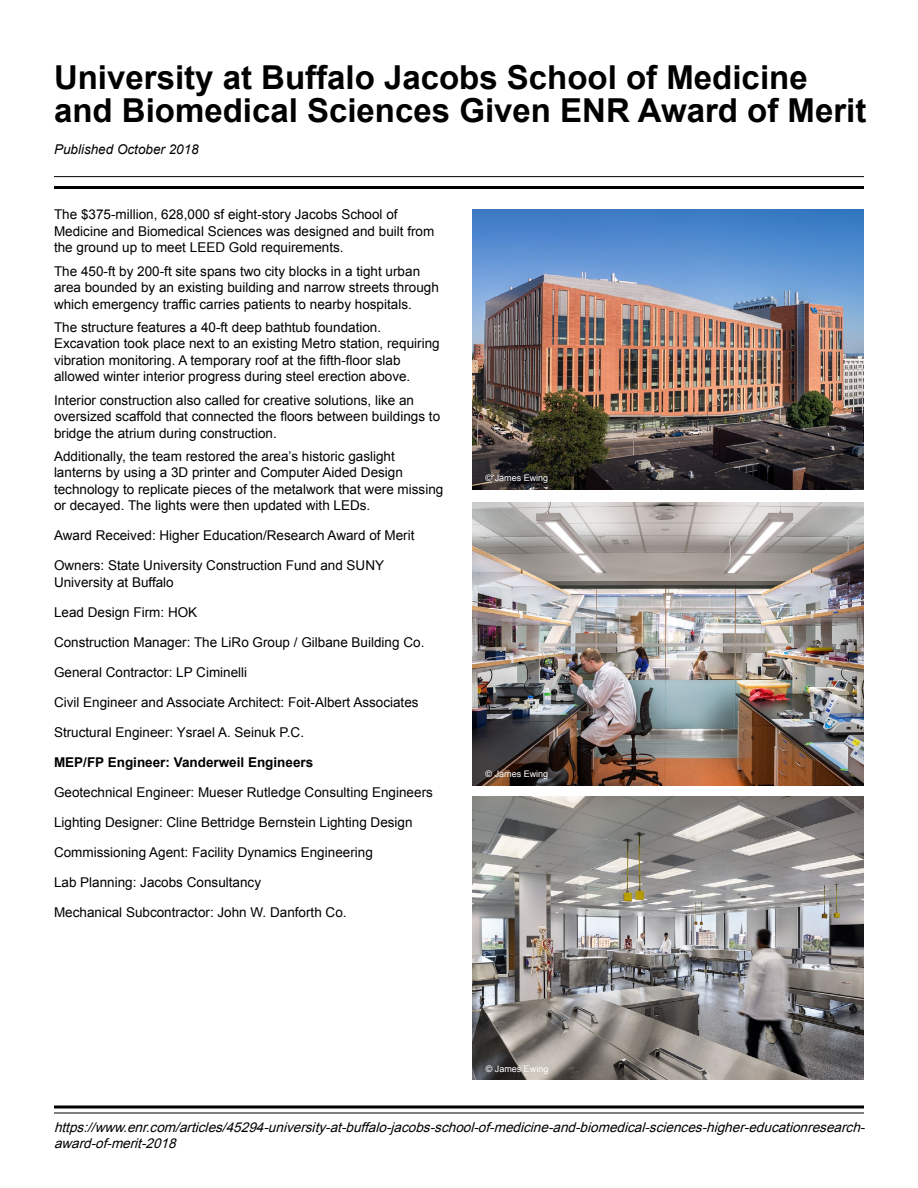
<style>
.page{position:relative;width:918px;height:1188px;background:#fff}
.page>*{position:absolute;margin:0;border:0;box-sizing:border-box;transform-origin:0 0}
.t1{font:700 33px/33px "Arial";color:#000}
.t2{font:13.5px/16.5px "Arial";color:#000}
.t3{font:italic 13.5px/16.2px "Arial";color:#000}
.t4{font:700 13.5px "Arial";color:#000}
.t5{font:italic 13.5px "Arial";color:#000}
.t6{font:9px "Arial";color:#fff}
</style>
<div class="page">
<hr style="left:54px;top:186px;width:810px;height:3px;background:#000">
<hr style="left:54px;top:176px;width:810px;height:1px;background:#000">
<hr style="left:54px;top:1106px;width:810px;height:2px;background:#000">
<hr style="left:54px;top:1113px;width:810px;height:1px;background:#000">
<img style="left:472px;top:502px;width:392px;height:284px">
<img style="left:472px;top:796px;width:392px;height:284px">
<img style="left:472px;top:210px;width:392px;height:280px">
<h1 class="t1" style="left:54px;top:62px;width:814px">University at Buffalo Jacobs School of Medicine and Biomedical Sciences Given ENR Award of Merit</h1>
<p class="t5" style="left:54px;top:141px;width:146px">Published October 2018</p>
<p class="t2" style="left:54px;top:207px;width:382px">The $375-million, 628,000 sf eight-story Jacobs School of<br>Medicine and Biomedical Sciences was designed and built from the ground up to meet LEED Gold requirements.</p>
<p class="t2" style="left:54px;top:263px;width:386px">The 450-ft by 200-ft site spans two city blocks in a tight urban area bounded by an existing building and narrow streets through which emergency traffic carries patients to nearby hospitals.</p>
<p class="t2" style="left:54px;top:319px;width:387px">The structure features a 40-ft deep bathtub foundation.<br>Excavation took place next to an existing Metro station, requiring vibration monitoring. A temporary roof at the fifth-floor slab allowed winter interior progress during steel erection above.</p>
<p class="t2" style="left:54px;top:392px;width:388px">Interior construction also called for creative solutions, like an oversized scaffold that connected the floors between buildings to bridge the atrium during construction.</p>
<p class="t2" style="left:54px;top:448px;width:391px">Additionally, the team restored the area’s historic gaslight lanterns by using a 3D printer and Computer Aided Design technology to replicate pieces of the metalwork that were missing or decayed. The lights were then updated with LEDs.</p>
<p class="t2" style="left:54px;top:527px;width:362px">Award Received: Higher Education/Research Award of Merit</p>
<p class="t2" style="left:54px;top:557px;width:332px">Owners: State University Construction Fund and SUNY<br>University at Buffalo</p>
<p class="t2" style="left:54px;top:604px;width:145px">Lead Design Firm: HOK</p>
<p class="t2" style="left:54px;top:634px;width:372px">Construction Manager: The LiRo Group / Gilbane Building Co.</p>
<p class="t2" style="left:54px;top:664px;width:195px">General Contractor: LP Ciminelli</p>
<p class="t2" style="left:54px;top:694px;width:366px">Civil Engineer and Associate Architect: Foit-Albert Associates</p>
<p class="t2" style="left:54px;top:724px;width:252px">Structural Engineer: Ysrael A. Seinuk P.C.</p>
<p class="t4" style="left:54px;top:753px;width:261px">MEP/FP Engineer: Vanderweil Engineers</p>
<p class="t2" style="left:54px;top:784px;width:380px">Geotechnical Engineer: Mueser Rutledge Consulting Engineers</p>
<p class="t2" style="left:54px;top:814px;width:360px">Lighting Designer: Cline Bettridge Bernstein Lighting Design</p>
<p class="t2" style="left:54px;top:844px;width:320px">Commissioning Agent: Facility Dynamics Engineering</p>
<p class="t2" style="left:54px;top:874px;width:209px">Lab Planning: Jacobs Consultancy</p>
<p class="t2" style="left:54px;top:904px;width:294px">Mechanical Subcontractor: John W. Danforth Co.</p>
<p class="t6" style="left:486px;top:472px;width:64px">© James Ewing</p>
<p class="t6" style="left:486px;top:768px;width:64px">© James Ewing</p>
<p class="t6" style="left:486px;top:1063px;width:64px">© James Ewing</p>
<p class="t3" style="left:54px;top:1119px;width:817px">https://www.enr.com/articles/45294-university-at-buffalo-jacobs-school-of-medicine-and-biomedical-sciences-higher-educationresearch&shy;award-of-merit-2018</p>
</div>
